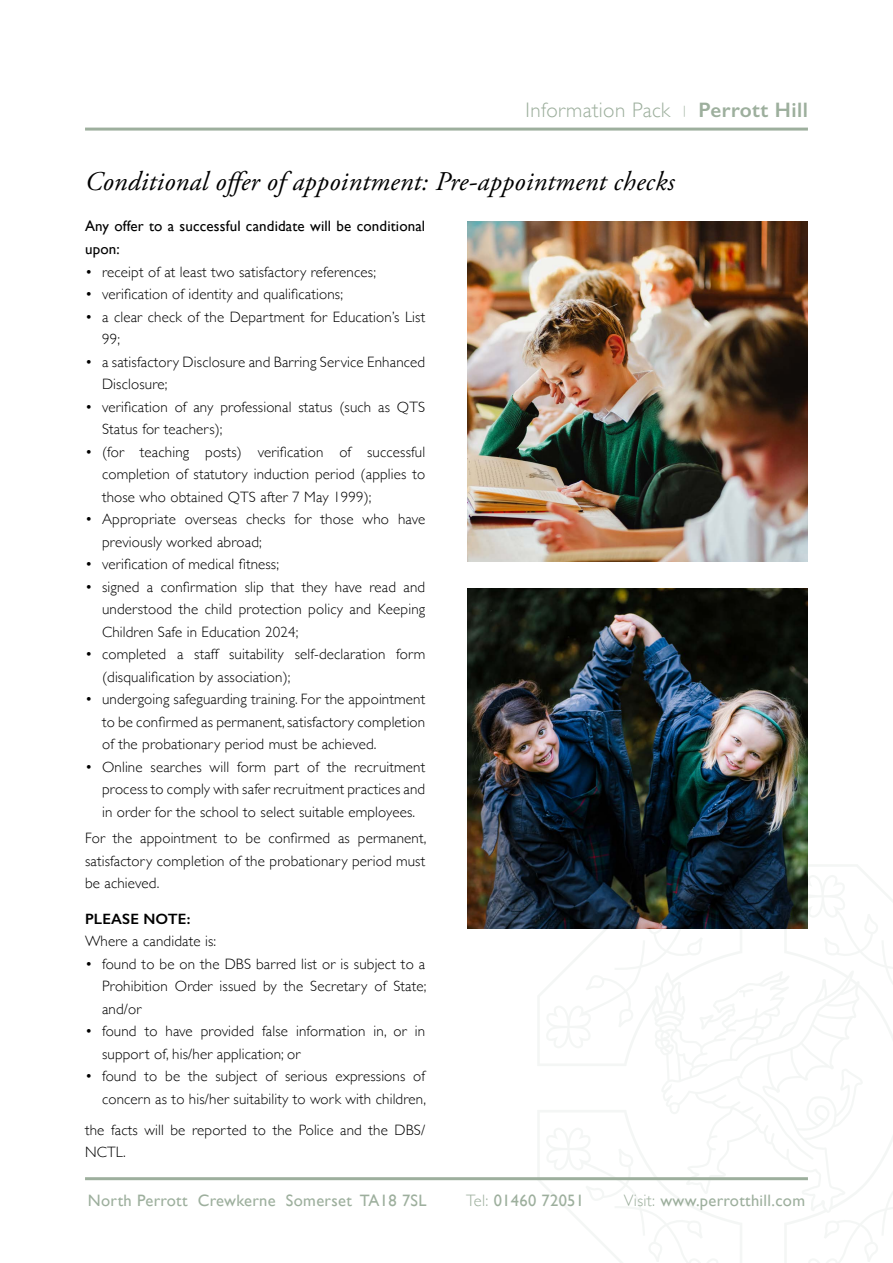
<style>
.page{position:relative;width:893px;height:1263px;background:#fff}
.page>*{position:absolute;margin:0;border:0;box-sizing:border-box;transform-origin:0 0}
.t1{font:italic 27px "Adobe Garamond Pro";letter-spacing:.01em;color:#000}
.t2{font:300 21px "Gill Sans";letter-spacing:.02em;color:#9daf9d}
.t3{font:16.5px "Gill Sans";letter-spacing:.02em;color:#9daf9d}
.t4{font:300 15px/22.5px "Gill Sans";letter-spacing:.01em;color:#000}
.t5{font:15px/22.5px "Gill Sans";letter-spacing:.01em;color:#000}
.t6{font:600 15px "Gill Sans";letter-spacing:.01em;color:#000}
.s1{font-weight:600}
.s2{font-weight:300}
</style>
<div class="page">
<svg style="left:537px;top:865px;width:356px;height:398px"></svg>
<hr style="left:85px;top:1177px;width:723px;height:3px;background:#9daf9d">
<hr style="left:85px;top:128px;width:723px;height:3px;background:#9daf9d">
<img style="left:468px;top:221px;width:340px;height:340px">
<img style="left:468px;top:588px;width:340px;height:340px">
<h2 class="t2" style="left:526px;top:94px;width:284px">Information Pack <sup>|</sup> <span class="s1">Perrott Hill</span></h2>
<h1 class="t1" style="left:85px;top:165px;width:591px">Conditional offer of appointment: Pre-appointment checks</h1>
<p class="t5" style="left:85px;top:215px;width:342px">Any offer to a successful candidate will be conditional upon:</p>
<p class="t4" style="left:85px;top:260px;width:292px">• receipt of at least two satisfactory references;</p>
<p class="t4" style="left:85px;top:282px;width:260px">• verification of identity and qualifications;</p>
<p class="t4" style="left:102px;top:305px;width:325px;text-indent:-17px">• a clear check of the Department for Education’s List<br>99;</p>
<p class="t4" style="left:102px;top:350px;width:325px;text-indent:-17px">• a satisfactory Disclosure and Barring Service Enhanced<br>Disclosure;</p>
<p class="t4" style="left:102px;top:395px;width:325px;text-indent:-17px">• verification of any professional status (such as QTS<br>Status for teachers);</p>
<p class="t4" style="left:102px;top:440px;width:325px;text-align:justify;text-indent:-17px">• (for teaching posts) verification of successful completion of statutory induction period (applies to those who obtained QTS after 7 May 1999);</p>
<p class="t4" style="left:102px;top:507px;width:325px;text-indent:-17px">• Appropriate overseas checks for those who have previously worked abroad;</p>
<p class="t4" style="left:85px;top:552px;width:196px">• verification of medical fitness;</p>
<p class="t4" style="left:102px;top:575px;width:325px;text-align:justify;text-indent:-17px">• signed a confirmation slip that they have read and understood the child protection policy and Keeping Children Safe in Education 2024;</p>
<p class="t4" style="left:102px;top:642px;width:325px;text-indent:-17px">• completed a staff suitability self-declaration form (disqualification by association);</p>
<p class="t4" style="left:102px;top:687px;width:325px;text-align:justify;text-indent:-17px">• undergoing safeguarding training. For the appointment to be confirmed as permanent, satisfactory completion of the probationary period must be achieved.</p>
<p class="t4" style="left:102px;top:755px;width:325px;text-align:justify;text-indent:-17px">• Online searches will form part of the recruitment process to comply with safer recruitment practices and in order for the school to select suitable employees.</p>
<p class="t4" style="left:85px;top:826px;width:343px;text-align:justify">For the appointment to be confirmed as permanent, satisfactory completion of the probationary period must be achieved.</p>
<p class="t6" style="left:85px;top:909px;width:107px">PLEASE NOTE:</p>
<p class="t4" style="left:85px;top:929px;width:133px">Where a candidate is:</p>
<p class="t4" style="left:102px;top:952px;width:326px;text-align:justify;text-indent:-17px">• found to be on the DBS barred list or is subject to a Prohibition Order issued by the Secretary of State; and/or</p>
<p class="t4" style="left:102px;top:1019px;width:325px;text-indent:-17px">• found to have provided false information in, or in support of, his/her application; or</p>
<p class="t4" style="left:85px;top:1064px;width:343px;text-align:right">• found to be the subject of serious expressions of concern as to his/her suitability to work with children,</p>
<p class="t4" style="left:85px;top:1118px;width:342px">the facts will be reported to the Police and the DBS/<br>NCTL.</p>
<p class="t3" style="left:88px;top:1191px;width:340px">North Perrott Crewkerne Somerset TA18 7SL</p>
<p class="t3" style="left:466px;top:1191px;width:119px"><span class="s2">Tel:</span> 01460 72051</p>
<p class="t3" style="left:624px;top:1191px;width:183px"><span class="s2">Visit:</span> www.perrotthill.com</p>
</div>
